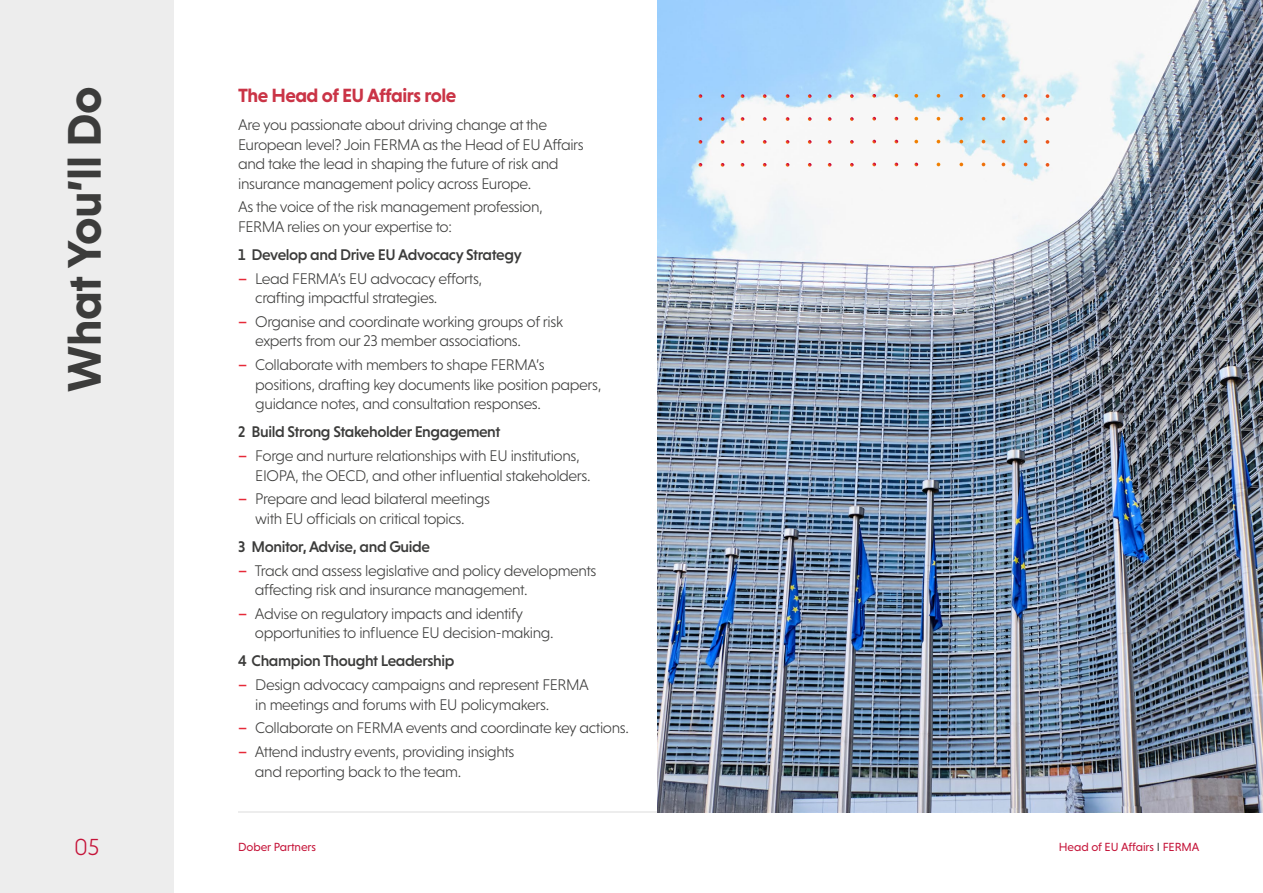
<style>
.page{position:relative;width:1263px;height:893px;background:#fff}
.page>*{position:absolute;margin:0;border:0;box-sizing:border-box;transform-origin:0 0}
.t1{font:700 48px "Niveau Grotesk";letter-spacing:-.01em;color:#3c3c3b}
.t2{font:300 23.7px "Niveau Grotesk";color:#c51439}
.t3{font:700 19.5px "Niveau Grotesk";letter-spacing:-.025em;color:#ca3446}
.t4{font:300 15.75px/19.5px "Niveau Grotesk";letter-spacing:-.025em;color:#3c3c3b}
.t5{font:500 15.75px "Niveau Grotesk";letter-spacing:-.025em;color:#3c3c3b}
.t6{font:12px "Niveau Grotesk";letter-spacing:-.005em;color:#c51439}
.s1{font-weight:500;color:#e62a39}
.s2{color:#3c3c3b}
</style>
<div class="page">
<div style="left:0;top:0;width:174px;height:893px;background:#ededed"></div>
<hr style="left:238px;top:811px;width:1025px;height:1px;background:#ededed">
<img style="left:657px;top:0;width:606px;height:812px">
<svg style="left:786px;top:94px;width:3px;height:4px"></svg>
<svg style="left:808px;top:94px;width:3px;height:4px"></svg>
<svg style="left:828px;top:94px;width:3px;height:4px"></svg>
<svg style="left:850px;top:94px;width:4px;height:4px"></svg>
<svg style="left:698px;top:94px;width:4px;height:4px"></svg>
<svg style="left:721px;top:94px;width:3px;height:4px"></svg>
<svg style="left:741px;top:94px;width:3px;height:4px"></svg>
<svg style="left:763px;top:94px;width:3px;height:4px"></svg>
<svg style="left:959px;top:94px;width:4px;height:4px"></svg>
<svg style="left:982px;top:94px;width:3px;height:4px"></svg>
<svg style="left:1001px;top:94px;width:4px;height:4px"></svg>
<svg style="left:1024px;top:94px;width:3px;height:4px"></svg>
<svg style="left:872px;top:94px;width:4px;height:4px"></svg>
<svg style="left:894px;top:94px;width:4px;height:4px"></svg>
<svg style="left:914px;top:94px;width:4px;height:4px"></svg>
<svg style="left:937px;top:94px;width:3px;height:4px"></svg>
<svg style="left:1046px;top:94px;width:3px;height:4px"></svg>
<svg style="left:786px;top:117px;width:3px;height:4px"></svg>
<svg style="left:808px;top:117px;width:3px;height:4px"></svg>
<svg style="left:828px;top:117px;width:3px;height:4px"></svg>
<svg style="left:850px;top:117px;width:4px;height:4px"></svg>
<svg style="left:698px;top:117px;width:4px;height:4px"></svg>
<svg style="left:721px;top:117px;width:3px;height:4px"></svg>
<svg style="left:741px;top:117px;width:3px;height:4px"></svg>
<svg style="left:763px;top:117px;width:3px;height:4px"></svg>
<svg style="left:959px;top:117px;width:4px;height:4px"></svg>
<svg style="left:982px;top:117px;width:3px;height:4px"></svg>
<svg style="left:1001px;top:117px;width:4px;height:4px"></svg>
<svg style="left:1024px;top:117px;width:3px;height:4px"></svg>
<svg style="left:872px;top:117px;width:4px;height:4px"></svg>
<svg style="left:894px;top:117px;width:4px;height:4px"></svg>
<svg style="left:914px;top:117px;width:4px;height:4px"></svg>
<svg style="left:937px;top:117px;width:3px;height:4px"></svg>
<svg style="left:1046px;top:117px;width:3px;height:4px"></svg>
<svg style="left:786px;top:140px;width:3px;height:4px"></svg>
<svg style="left:808px;top:140px;width:3px;height:4px"></svg>
<svg style="left:828px;top:140px;width:3px;height:4px"></svg>
<svg style="left:850px;top:140px;width:4px;height:4px"></svg>
<svg style="left:698px;top:140px;width:4px;height:4px"></svg>
<svg style="left:721px;top:140px;width:3px;height:4px"></svg>
<svg style="left:741px;top:140px;width:3px;height:4px"></svg>
<svg style="left:763px;top:140px;width:3px;height:4px"></svg>
<svg style="left:959px;top:140px;width:4px;height:3px"></svg>
<svg style="left:1001px;top:140px;width:4px;height:3px"></svg>
<svg style="left:872px;top:140px;width:4px;height:3px"></svg>
<svg style="left:894px;top:140px;width:4px;height:3px"></svg>
<svg style="left:914px;top:140px;width:4px;height:3px"></svg>
<svg style="left:1046px;top:140px;width:3px;height:4px"></svg>
<svg style="left:786px;top:163px;width:3px;height:4px"></svg>
<svg style="left:808px;top:163px;width:3px;height:4px"></svg>
<svg style="left:828px;top:163px;width:3px;height:4px"></svg>
<svg style="left:850px;top:163px;width:4px;height:4px"></svg>
<svg style="left:698px;top:163px;width:4px;height:4px"></svg>
<svg style="left:721px;top:163px;width:3px;height:4px"></svg>
<svg style="left:741px;top:163px;width:3px;height:4px"></svg>
<svg style="left:763px;top:163px;width:3px;height:4px"></svg>
<svg style="left:959px;top:163px;width:4px;height:3px"></svg>
<svg style="left:1001px;top:163px;width:4px;height:3px"></svg>
<svg style="left:872px;top:163px;width:4px;height:3px"></svg>
<svg style="left:894px;top:163px;width:4px;height:3px"></svg>
<svg style="left:914px;top:163px;width:4px;height:3px"></svg>
<svg style="left:1046px;top:163px;width:3px;height:4px"></svg>
<h1 class="t1" style="left:57px;top:392px;width:307px;rotate:-90deg">What You’ll Do</h1>
<p class="t3" style="left:238px;top:84px;width:220px">The Head of EU Affairs role</p>
<p class="t4" style="left:238px;top:115px;width:347px">Are you passionate about driving change at the European level? Join FERMA as the Head of EU Affairs and take the lead in shaping the future of risk and insurance management policy across Europe.</p>
<p class="t4" style="left:238px;top:197px;width:306px">As the voice of the risk management profession,<br>FERMA relies on your expertise to:</p>
<p class="t5" style="left:238px;top:246px;width:285px">1 Develop and Drive EU Advocacy Strategy</p>
<p class="t4" style="left:255px;top:269px;width:229px;text-indent:-17px"><span class="s1">–</span> Lead FERMA’s EU advocacy efforts, crafting impactful strategies.</p>
<p class="t4" style="left:255px;top:312px;width:309px;text-indent:-17px"><span class="s1">–</span> Organise and coordinate working groups of risk experts from our 23 member associations.</p>
<p class="t4" style="left:255px;top:355px;width:348px;text-indent:-17px"><span class="s1">–</span> Collaborate with members to shape FERMA’s positions, drafting key documents like position papers, guidance notes, and consultation responses.</p>
<p class="t5" style="left:238px;top:423px;width:264px">2 Build Strong Stakeholder Engagement</p>
<p class="t4" style="left:255px;top:446px;width:337px;text-indent:-17px"><span class="s1">–</span> Forge and nurture relationships with EU institutions,<br>EIOPA, the OECD, and other influential stakeholders.</p>
<p class="t4" style="left:238px;top:489px;width:253px;text-align:center"><span class="s1">–</span> Prepare and lead bilateral meetings with EU officials on critical topics.</p>
<p class="t5" style="left:238px;top:537px;width:193px">3 Monitor, Advise, and Guide</p>
<p class="t4" style="left:255px;top:560px;width:343px;text-indent:-17px"><span class="s1">–</span> Track and assess legislative and policy developments affecting risk and insurance management.</p>
<p class="t4" style="left:255px;top:604px;width:300px;text-indent:-17px"><span class="s1">–</span> Advise on regulatory impacts and identify opportunities to influence EU decision-making.</p>
<p class="t5" style="left:238px;top:652px;width:218px">4 Champion Thought Leadership</p>
<p class="t4" style="left:255px;top:675px;width:335px;text-indent:-17px"><span class="s1">–</span> Design advocacy campaigns and represent FERMA in meetings and forums with EU policymakers.</p>
<p class="t4" style="left:238px;top:718px;width:392px"><span class="s1">–</span> Collaborate on FERMA events and coordinate key actions.</p>
<p class="t4" style="left:255px;top:742px;width:261px;text-indent:-17px"><span class="s1">–</span> Attend industry events, providing insights and reporting back to the team.</p>
<h2 class="t2" style="left:74px;top:834px;width:27px">05</h2>
<p class="t6" style="left:238px;top:840px;width:80px">Dober Partners</p>
<p class="t6" style="left:1059px;top:840px;width:142px">Head of EU Affairs <span class="s2">I</span> FERMA</p>
</div>
